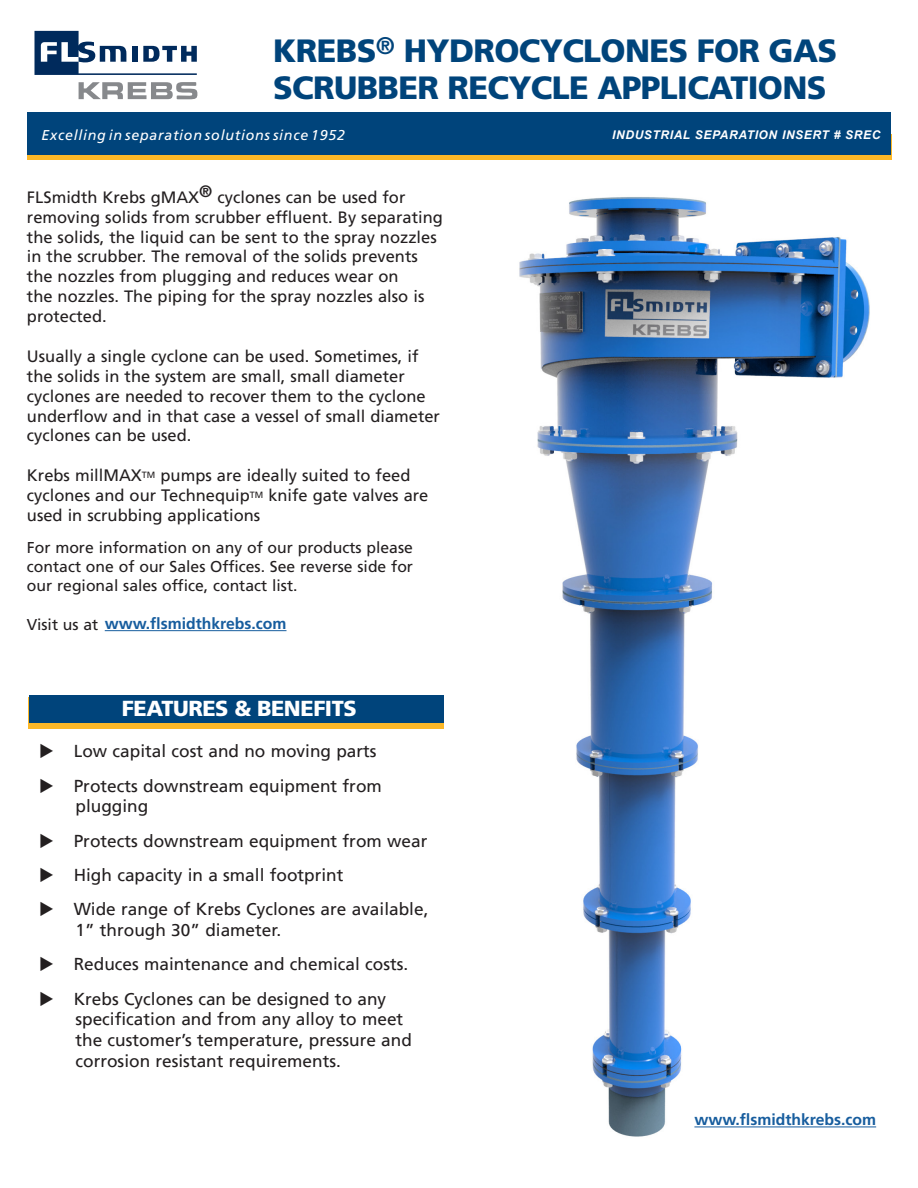
<style>
.page{position:relative;width:918px;height:1188px;background:#fff}
.page>*{position:absolute;margin:0;border:0;box-sizing:border-box;transform-origin:0 0}
.Inside_Title{font:900 32.25px/37.5px "Frutiger";letter-spacing:-.02em;color:#00447b}
.Inside_Title-2{font:900 21.75px "Frutiger";letter-spacing:-.02em;color:#fff}
.t1{font:17.25px/20.9px "Frutiger LT";color:#231f20}
.t2{font:16.5px/20px "Frutiger";color:#231f20}
.t3{font:16.5px/20px "Frutiger LT";color:#231f20}
.t4{font:15.75px/19px "Frutiger";color:#231f20;text-align:justify}
.Address{font:700 15.75px "Frutiger";color:#175d9e}
.t5{font:italic 14.25px "Frutiger";letter-spacing:.05em;color:#fff}
.t6{font:italic 700 12px "Arial";letter-spacing:.05em;color:#fff}
.s1{font-weight:400;color:#231f20}
</style>
<div class="page">
<div style="left:28px;top:697px;width:416px;height:32px;background:#fcb828"></div>
<div style="left:27px;top:134px;width:864px;height:26px;background:#fcb828"></div>
<div style="left:27px;top:112px;width:864px;height:43px;background:#00447b"></div>
<svg style="left:35px;top:31px;width:162px;height:44px"></svg>
<svg style="left:79px;top:82px;width:118px;height:17px"></svg>
<div style="left:29px;top:695px;width:415px;height:28px;background:#00447b"></div>
<img style="left:519px;top:197px;width:358px;height:940px">
<hr style="left:105px;top:630px;width:181px;height:1px;background:#175d9e">
<hr style="left:694px;top:1127px;width:182px;height:1px;background:#175d9e">
<p class="Inside_Title" style="left:273px;top:31px;width:565px">KREBS<sup>®</sup> HYDROCYCLONES FOR GAS<br>SCRUBBER RECYCLE APPLICATIONS</p>
<p class="t5" style="left:42px;top:127px;width:305px">Excelling in separation solutions since 1952</p>
<p class="t6" style="left:612px;top:127px;width:270px">INDUSTRIAL SEPARATION INSERT # SREC</p>
<p class="t2" style="left:27px;top:187px;width:417px">FLSmidth Krebs gMAX<sup>®</sup> cyclones can be used for removing solids from scrubber effluent. By separating the solids, the liquid can be sent to the spray nozzles in the scrubber. The removal of the solids prevents the nozzles from plugging and reduces wear on<br>the nozzles. The piping for the spray nozzles also is protected.</p>
<p class="t2" style="left:27px;top:346px;width:415px">Usually a single cyclone can be used. Sometimes, if the solids in the system are small, small diameter cyclones are needed to recover them to the cyclone underflow and in that case a vessel of small diameter cyclones can be used.</p>
<p class="t3" style="left:27px;top:466px;width:403px">Krebs millMAX<sup>TM</sup> pumps are ideally suited to feed cyclones and our Technequip<sup>TM</sup> knife gate valves are used in scrubbing applications</p>
<p class="t4" style="left:27px;top:538px;width:388px">For more information on any of our products please contact one of our Sales Offices. See reverse side for our regional sales office, contact list.</p>
<p class="Address" style="left:27px;top:614px;width:261px"><span class="s1">Visit us at</span> www.flsmidthkrebs.com</p>
<p class="Inside_Title-2" style="left:122px;top:695px;width:236px">FEATURES &amp; BENEFITS</p>
<p class="t1" style="left:74px;top:741px;width:304px">Low capital cost and no moving parts</p>
<p class="t1" style="left:74px;top:775px;width:310px">Protects downstream equipment from plugging</p>
<p class="t1" style="left:74px;top:830px;width:355px">Protects downstream equipment from wear</p>
<p class="t1" style="left:74px;top:865px;width:271px">High capacity in a small footprint</p>
<p class="t1" style="left:74px;top:899px;width:356px">Wide range of Krebs Cyclones are available,<br>1” through 30” diameter.</p>
<p class="t1" style="left:74px;top:954px;width:336px">Reduces maintenance and chemical costs.</p>
<p class="t1" style="left:74px;top:988px;width:340px">Krebs Cyclones can be designed to any specification and from any alloy to meet the customer’s temperature, pressure and corrosion resistant requirements.</p>
<p class="Address" style="left:694px;top:1111px;width:183px">www.flsmidthkrebs.com</p>
</div>
